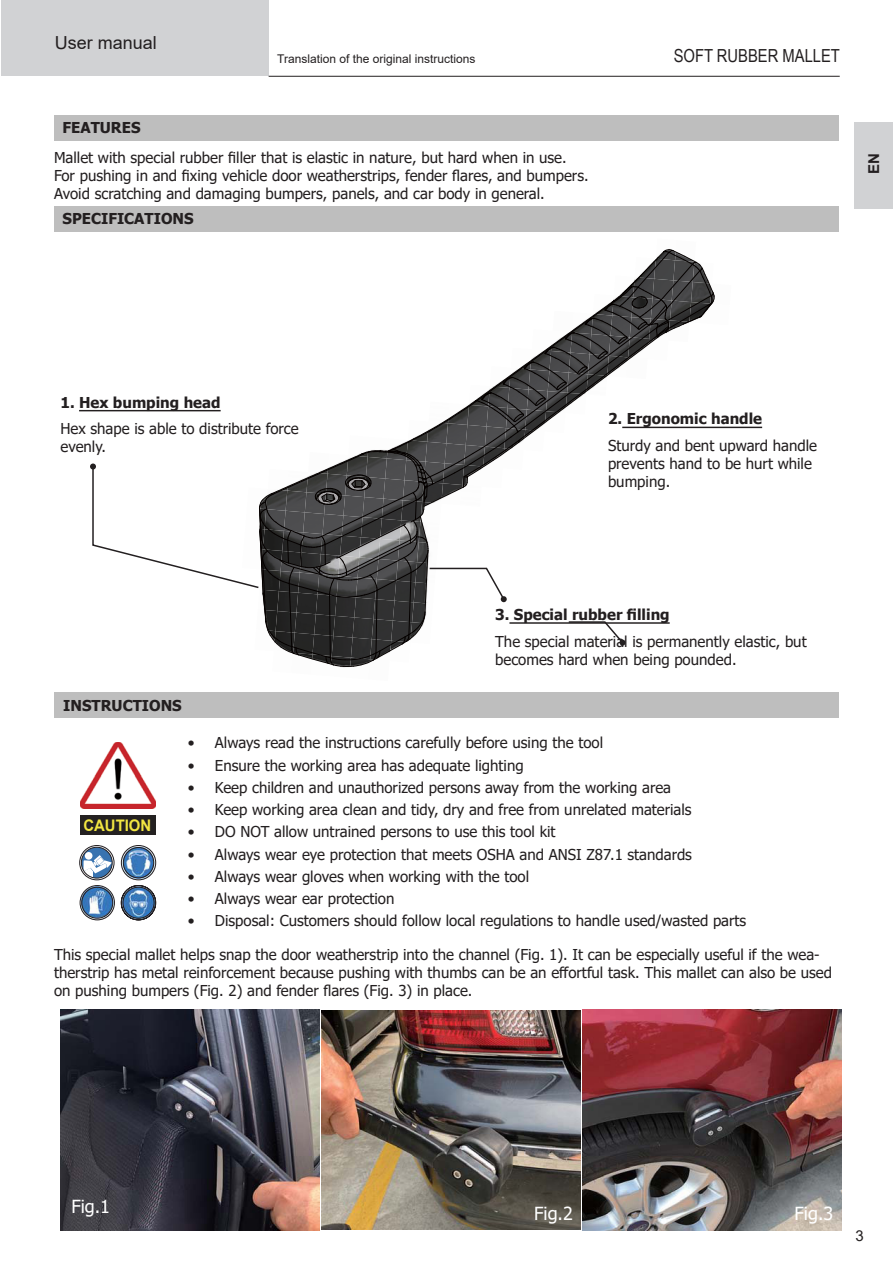
<style>
.page{position:relative;width:893px;height:1263px;background:#fff}
.page>*{position:absolute;margin:0;border:0;box-sizing:border-box;transform-origin:0 0}
.t1{font:18px "Arial Narrow";color:#231f20}
.t2{font:18px "Tahoma";color:#fff}
.t3{font:18px "Arial";color:#231f20}
.t4{font:700 15.9px "Arial";color:#f2e642;scale:.93 1}
.t5{font:15px/18px "Tahoma";color:#231f20}
.t6{font:700 15px "Tahoma";color:#231f20}
.t7{font:700 15px "Arial";color:#231f20}
.t8{font:15px "Arial";color:#231f20}
.t9{font:12px "Arial";color:#231f20}
</style>
<div class="page">
<div style="left:854px;top:122px;width:39px;height:86px;background:#d1d2d4"></div>
<div style="left:1px;top:0;width:267px;height:76px;background:#d1d2d4"></div>
<hr style="left:269px;top:76px;width:571px;height:1px;background:#231f20">
<div style="left:54px;top:115px;width:784px;height:25px;background:#bebebe"></div>
<div style="left:54px;top:206px;width:784px;height:25px;background:#bebebe"></div>
<hr style="left:622px;top:427px;width:140px;height:1px;background:#231f20">
<hr style="left:79px;top:410px;width:142px;height:1px;background:#231f20">
<svg style="left:90px;top:249px;width:625px;height:418px"></svg>
<div style="left:55px;top:692px;width:784px;height:26px;background:#bebebe"></div>
<img style="left:80px;top:742px;width:75px;height:66px">
<img style="left:121px;top:845px;width:35px;height:75px">
<svg style="left:79px;top:845px;width:36px;height:75px"></svg>
<div style="left:80px;top:815px;width:76px;height:19px;background:#242121"></div>
<img style="left:60px;top:1009px;width:782px;height:222px">
<p class="t3" style="left:55px;top:31px;width:104px">User manual</p>
<p class="t9" style="left:277px;top:50px;width:200px">Translation of the original instructions</p>
<p class="t1" style="left:674px;top:43px;width:168px">SOFT RUBBER MALLET</p>
<p class="t6" style="left:63px;top:117px;width:80px">FEATURES</p>
<p class="t5" style="left:54px;top:149px;width:514px">Mallet with special rubber filler that is elastic in nature, but hard when in use.</p>
<p class="t5" style="left:54px;top:167px;width:536px">For pushing in and fixing vehicle door weatherstrips, fender flares, and bumpers.</p>
<p class="t5" style="left:54px;top:185px;width:492px">Avoid scratching and damaging bumpers, panels, and car body in general.</p>
<p class="t6" style="left:63px;top:208px;width:133px">SPECIFICATIONS</p>
<p class="t7" style="left:863px;top:174px;width:22px;rotate:-90deg">EN</p>
<p class="t6" style="left:60px;top:392px;width:162px">1. Hex bumping head</p>
<p class="t5" style="left:60px;top:421px;width:240px">Hex shape is able to distribute force evenly.</p>
<p class="t6" style="left:63px;top:695px;width:120px">INSTRUCTIONS</p>
<p class="t6" style="left:608px;top:408px;width:156px">2. Ergonomic handle</p>
<p class="t5" style="left:608px;top:437px;width:211px">Sturdy and bent upward handle prevents hand to be hurt while bumping.</p>
<p class="t6" style="left:495px;top:604px;width:176px">3. Special rubber filling</p>
<p class="t5" style="left:495px;top:633px;width:313px">The special material is permanently elastic, but</p>
<p class="t5" style="left:495px;top:651px;width:243px">becomes hard when being pounded.</p>
<p class="t5" style="left:188px;top:735px;width:417px">• Always read the instructions carefully before using the tool</p>
<p class="t5" style="left:188px;top:757px;width:337px">• Ensure the working area has adequate lighting</p>
<p class="t5" style="left:188px;top:779px;width:485px">• Keep children and unauthorized persons away from the working area</p>
<p class="t5" style="left:188px;top:801px;width:505px">• Keep working area clean and tidy, dry and free from unrelated materials</p>
<p class="t5" style="left:188px;top:824px;width:369px">• DO NOT allow untrained persons to use this tool kit</p>
<p class="t5" style="left:188px;top:846px;width:506px">• Always wear eye protection that meets OSHA and ANSI Z87.1 standards</p>
<p class="t5" style="left:188px;top:868px;width:343px">• Always wear gloves when working with the tool</p>
<p class="t5" style="left:188px;top:890px;width:208px">• Always wear ear protection</p>
<p class="t5" style="left:188px;top:913px;width:560px">• Disposal: Customers should follow local regulations to handle used/wasted parts</p>
<p class="t5" style="left:54px;top:946px;width:780px">This special mallet helps snap the door weatherstrip into the channel (Fig. 1). It can be especially useful if the wea&shy;therstrip has metal reinforcement because pushing with thumbs can be an effortful task. This mallet can also be used on pushing bumpers (Fig. 2) and fender flares (Fig. 3) in place.</p>
<p class="t4" style="left:83px;top:814px;width:74px">CAUTION</p>
<p class="t2" style="left:71px;top:1195px;width:40px">Fig.1</p>
<p class="t2" style="left:534px;top:1202px;width:40px">Fig.2</p>
<p class="t2" style="left:795px;top:1201px;width:40px">Fig.3</p>
<p class="t8" style="left:856px;top:1225px;width:10px">3</p>
</div>
